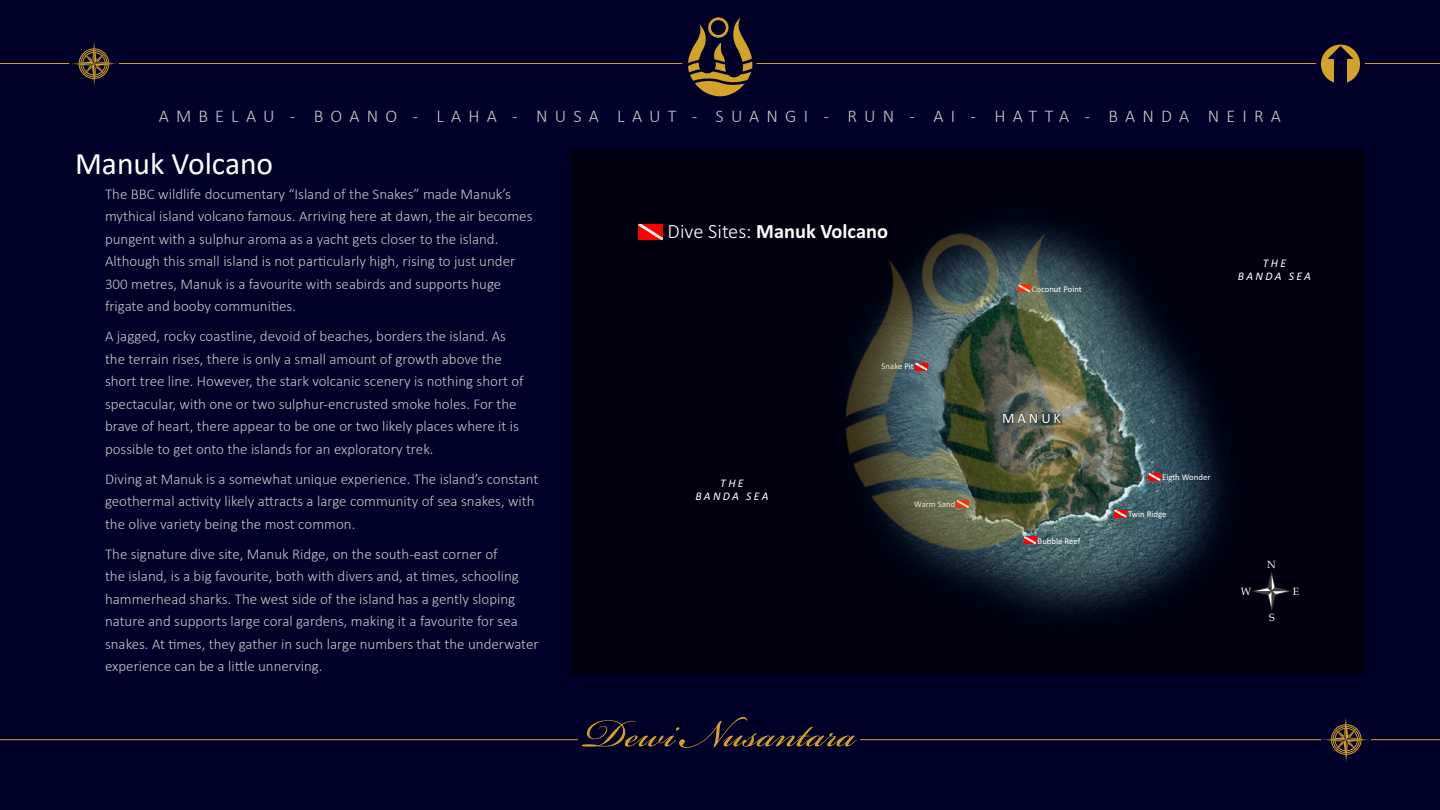
<style>
.page{position:relative;width:1440px;height:810px;background:#000028}
.page>*{position:absolute;margin:0;border:0;box-sizing:border-box;transform-origin:0 0}
.t1{font:61.5px "Bickham Script Pro";color:#d3a229}
.t2{font:31.5px "Calibri";color:#fff}
.t3{font:700 20.4px "Calibri";color:#fff}
.t4{font:300 18px "Calibri";letter-spacing:.4em;color:#c8c8c8}
.t5{font:300 15px/22.5px "Calibri";color:#c8c8c8}
.t6{font:14.55px "Calibri";letter-spacing:.2em;color:#fff}
.t7{font:italic 11.7px/13.6px "Calibri";letter-spacing:.2em;color:#fff;text-align:center}
.t8{font:10.5px "Book Antiqua";color:#fff}
.t9{font:8.77px "Calibri";color:#fff}
.s1{font-weight:300}
</style>
<div class="page">
<img style="left:570px;top:150px;width:795px;height:525px">
<svg style="left:1148px;top:473px;width:13px;height:8px"></svg>
<svg style="left:639px;top:224px;width:24px;height:16px"></svg>
<svg style="left:957px;top:500px;width:12px;height:8px"></svg>
<svg style="left:915px;top:363px;width:13px;height:8px"></svg>
<svg style="left:1114px;top:510px;width:13px;height:8px"></svg>
<svg style="left:1024px;top:536px;width:12px;height:8px"></svg>
<svg style="left:1018px;top:284px;width:12px;height:8px"></svg>
<img style="left:1002px;top:412px;width:61px;height:13px">
<svg style="left:1251px;top:571px;width:41px;height:40px;background:#161621"></svg>
<hr style="left:119px;top:63px;width:563px;height:1px;background:#d3a229">
<hr style="left:0;top:63px;width:69px;height:1px;background:#d3a229">
<svg style="left:72px;top:41px;width:45px;height:45px"></svg>
<svg style="left:688px;top:17px;width:65px;height:80px"></svg>
<hr style="left:0;top:739px;width:578px;height:1px;background:#d3a229">
<hr style="left:1371px;top:739px;width:69px;height:1px;background:#d3a229">
<hr style="left:860px;top:739px;width:461px;height:1px;background:#d3a229">
<svg style="left:1324px;top:717px;width:44px;height:45px"></svg>
<hr style="left:757px;top:63px;width:559px;height:1px;background:#d3a229">
<hr style="left:1365px;top:63px;width:75px;height:1px;background:#d3a229">
<p class="t4" style="left:159px;top:109px;width:1124px">AMBELAU - BOANO - LAHA - NUSA LAUT - SUANGI - RUN - AI - HATTA - BANDA NEIRA</p>
<h2 class="t2" style="left:75px;top:150px;width:200px">Manuk Volcano</h2>
<p class="t5" style="left:105px;top:184px;width:429px">The BBC wildlife documentary “Island of the Snakes” made Manuk’s mythical island volcano famous. Arriving here at dawn, the air becomes pungent with a sulphur aroma as a yacht gets closer to the island.<br>Although this small island is not particularly high, rising to just under 300 metres, Manuk is a favourite with seabirds and supports huge frigate and booby communities.</p>
<p class="t5" style="left:105px;top:326px;width:420px">A jagged, rocky coastline, devoid of beaches, borders the island. As the terrain rises, there is only a small amount of growth above the short tree line. However, the stark volcanic scenery is nothing short of spectacular, with one or two sulphur-encrusted smoke holes. For the brave of heart, there appear to be one or two likely places where it is possible to get onto the islands for an exploratory trek.</p>
<p class="t5" style="left:105px;top:469px;width:435px">Diving at Manuk is a somewhat unique experience. The island’s constant geothermal activity likely attracts a large community of sea snakes, with the olive variety being the most common.</p>
<p class="t5" style="left:105px;top:544px;width:435px">The signature dive site, Manuk Ridge, on the south-east corner of<br>the island, is a big favourite, both with divers and, at times, schooling hammerhead sharks. The west side of the island has a gently sloping nature and supports large coral gardens, making it a favourite for sea snakes. At times, they gather in such large numbers that the underwater experience can be a little unnerving.</p>
<h3 class="t3" style="left:668px;top:217px;width:222px"><span class="s1">Dive Sites:</span> Manuk Volcano</h3>
<p class="t7" style="left:695px;top:476px;width:75px">THE<br>BANDA SEA</p>
<p class="t9" style="left:882px;top:360px;width:34px">Snake Pit</p>
<p class="t9" style="left:914px;top:498px;width:43px">Warm Sand</p>
<h1 class="t1" style="left:584px;top:689px;width:273px">Dewi Nusantara</h1>
<p class="t9" style="left:1032px;top:283px;width:52px">Coconut Point</p>
<p class="t7" style="left:1238px;top:255px;width:75px">THE<br>BANDA SEA</p>
<p class="t6" style="left:1002px;top:408px;width:60px">MANUK</p>
<p class="t9" style="left:1038px;top:535px;width:44px">Bubble Reef</p>
<p class="t9" style="left:1162px;top:471px;width:50px">Eigth Wonder</p>
<p class="t9" style="left:1128px;top:508px;width:40px">Twin Ridge</p>
<p class="t8" style="left:1267px;top:558px;width:10px">N</p>
<p class="t8" style="left:1241px;top:585px;width:12px">W</p>
<p class="t8" style="left:1293px;top:585px;width:8px">E</p>
<p class="t8" style="left:1269px;top:611px;width:7px">S</p>
</div>
